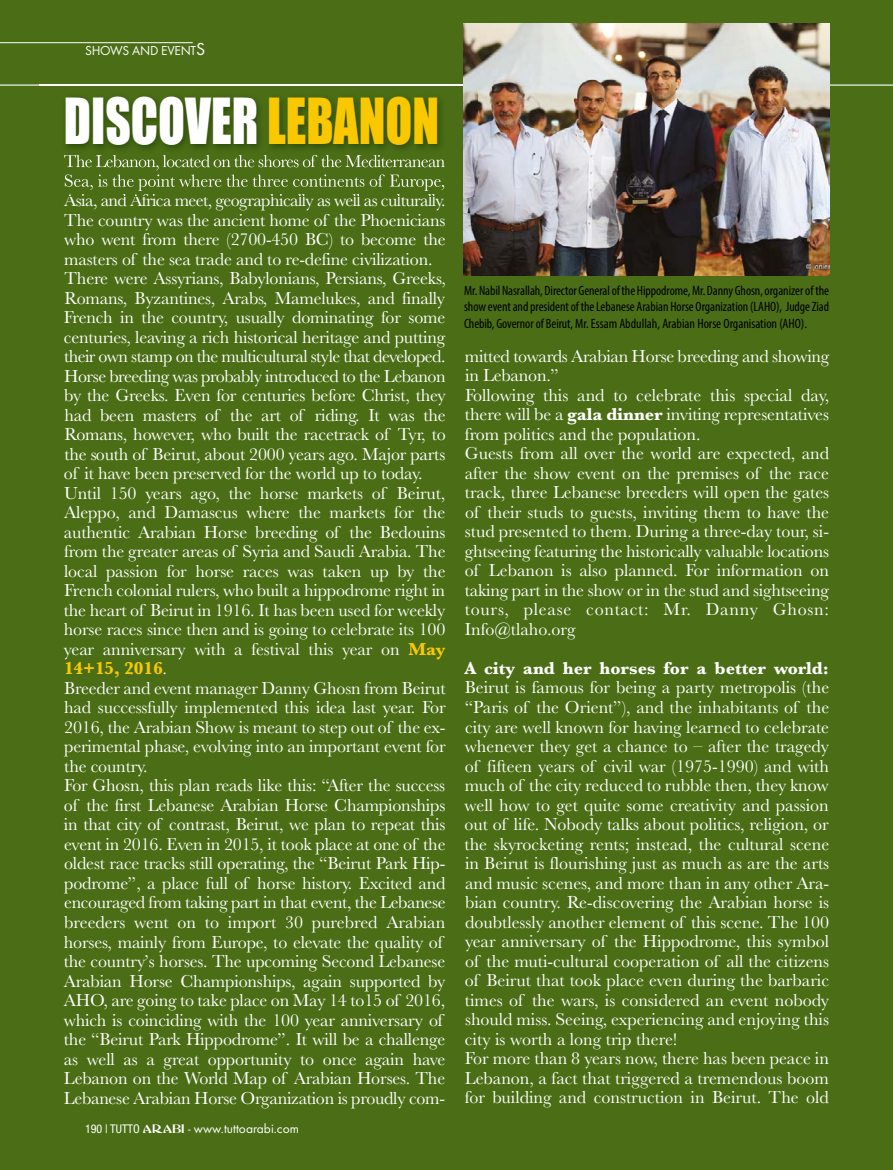
<style>
.page{position:relative;width:893px;height:1170px;background:#fff}
.page>*{position:absolute;margin:0;border:0;box-sizing:border-box;transform-origin:0 0}
.t1{font:58.8px "Impact";color:#fff;scale:.84 1}
.t2{font:18px/19.5px "Baskerville";letter-spacing:-.01em;color:#fff}
.t3{font:700 18px "Baskerville";color:#fff}
.t4{font:condensed 13.5px/16.5px "Myriad Pro";color:#000;text-align:justify}
.t5{font:13.5px "Futura T";color:#fff}
.s1{font-size:18px}
.s2{color:#f9c800}
.s3{font-weight:700;color:#f9c800}
.s4{font-family:"Helvetica Neue";font-stretch:condensed;font-size:12px}
.s5{font-family:"Abbess";font-size:12px}
.s6{font-weight:700}
</style>
<div class="page">
<div style="left:0;top:0;width:893px;height:1169px;background:#4a6d15"></div>
<hr style="left:0;top:84px;width:893px;height:2px;background:#fff">
<img style="left:463px;top:24px;width:366px;height:252px">
<img style="left:64px;top:79px;width:414px;height:117px">
<img style="left:264px;top:155px;width:117px;height:12px">
<img style="left:65px;top:174px;width:320px;height:13px">
<img style="left:69px;top:194px;width:365px;height:2px">
<hr style="left:0;top:42px;width:193px;height:1px;background:#fff">
<p class="t5" style="left:85px;top:43px;width:122px">SHOWS AND EVENT<span class="s1">S</span></p>
<h1 class="t1" style="left:64px;top:75px;width:448px">DISCOVER <span class="s2">LEBANON</span></h1>
<p class="t2" style="left:64px;top:191px;width:384px">asia, and africa meet, geographically as well as culturally.<br>The country was the ancient home of the Phoenicians who went from there (2700-450 BC) to become the masters of the sea trade and to re-define civilization.<br>There were assyrians, Babylonians, Persians, Greeks, romans, Byzantines, arabs, Mamelukes, and finally French in the country, usually dominating for some centuries, leaving a rich historical heritage and putting their own stamp on the multicultural style that developed.<br>Horse breeding was probably introduced to the Lebanon by the Greeks. even for centuries before Christ, they had been masters of the art of riding. it was the romans, however, who built the racetrack of Tyr, to the south of Beirut, about 2000 years ago. Major parts of it have been preserved for the world up to today.<br>Until 150 years ago, the horse markets of Beirut, aleppo, and Damascus where the markets for the authentic arabian Horse breeding of the Bedouins from the greater areas of Syria and Saudi arabia. The local passion for horse races was taken up by the French colonial rulers, who built a hippodrome right in the heart of Beirut in 1916. it has been used for weekly horse races since then and is going to celebrate its 100 year anniversary with a festival this year on <span class="s3">May 14+15, 2016</span>.<br>Breeder and event manager Danny Ghosn from Beirut had successfully implemented this idea last year. For 2016, the arabian Show is meant to step out of the ex&shy;perimental phase, evolving into an important event for the country.<br>For Ghosn, this plan reads like this: “after the success of the first Lebanese arabian Horse Championships in that city of contrast, Beirut, we plan to repeat this event in 2016. even in 2015, it took place at one of the oldest race tracks still operating, the “Beirut Park Hip&shy;podrome”, a place full of horse history. excited and encouraged from taking part in that event, the Lebanese breeders went on to import 30 purebred arabian horses, mainly from europe, to elevate the quality of the country’s horses. The upcoming Second Lebanese arabian Horse Championships, again supported by aHo, are going to take place on May 14 to15 of 2016, which is coinciding with the 100 year anniversary of the “Beirut Park Hippodrome”. it will be a challenge as well as a great opportunity to once again have Lebanon on the World Map of arabian Horses. The Lebanese arabian Horse organization is proudly com-</p>
<p class="t5" style="left:85px;top:1120px;width:215px"><span class="s4">190 | TUTTO</span> <span class="s5">ARABI</span> - www.tuttoarabi.com</p>
<p class="t4" style="left:464px;top:282px;width:367px">Mr. Nabil Nasrallah, Director Generalofthe Hippodrome,Mr. Danny Ghosn,organizerof the showeventandpresidentof theLebanese Arabian Horse Organization (LAHO), JudgeZiad Chebib, Governorof Beirut,Mr. Essam Abdullah, Arabian Horse Organisation (AHO).</p>
<p class="t2" style="left:465px;top:346px;width:366px">mitted towards arabian Horse breeding and showing in Lebanon.”<br>Following this and to celebrate this special day, there will be a <span class="s6">gala dinner</span> inviting representatives from politics and the population.<br>Guests from all over the world are expected, and after the show event on the premises of the race track, three Lebanese breeders will open the gates of their studs to guests, inviting them to have the stud presented to them. During a three-day tour, si&shy;ghtseeing featuring the historically valuable locations of Lebanon is also planned. For information on taking part in the show or in the stud and sightseeing tours, please contact: Mr. Danny Ghosn: info@tlaho.org</p>
<p class="t3" style="left:465px;top:655px;width:366px">A city and her horses for a better world:</p>
<p class="t2" style="left:464px;top:678px;width:366px">Beirut is famous for being a party metropolis (the “Paris of the orient”), and the inhabitants of the city are well known for having learned to celebrate whenever they get a chance to – after the tragedy of fifteen years of civil war (1975-1990) and with much of the city reduced to rubble then, they know well how to get quite some creativity and passion out of life. nobody talks about politics, religion, or the skyrocketing rents; instead, the cultural scene in Beirut is flourishing just as much as are the arts and music scenes, and more than in any other ara&shy;bian country. re-discovering the arabian horse is doubtlessly another element of this scene. The 100 year anniversary of the Hippodrome, this symbol of the muti-cultural cooperation of all the citizens of Beirut that took place even during the barbaric times of the wars, is considered an event nobody should miss. Seeing, experiencing and enjoying this city is worth a long trip there!<br>For more than 8 years now, there has been peace in Lebanon, a fact that triggered a tremendous boom for building and construction in Beirut. The old</p>
</div>
